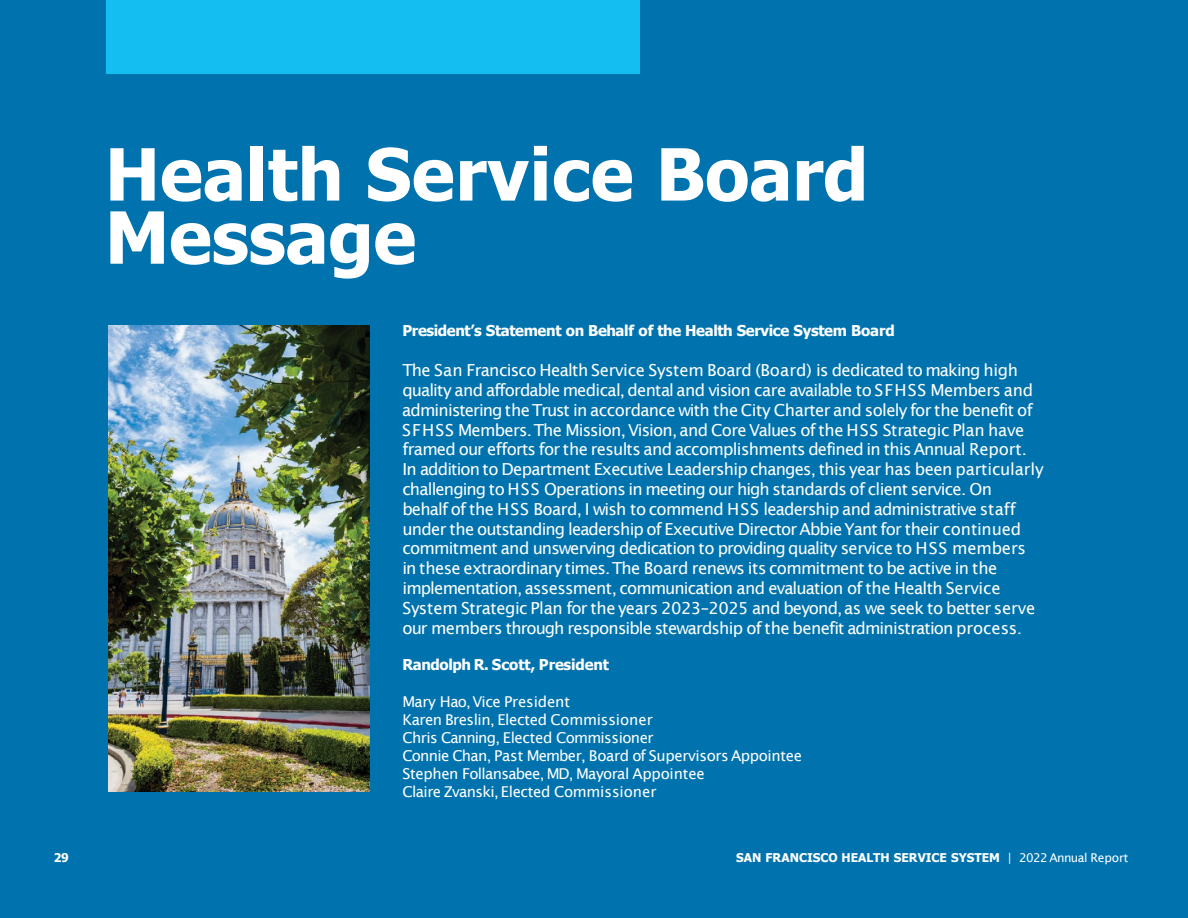
<style>
.page{position:relative;width:1188px;height:918px;background:#0073ae}
.page>*{position:absolute;margin:0;border:0;box-sizing:border-box;transform-origin:0 0}
.t1{font:700 72px/63.2px "Tahoma";color:#fff}
.t2{font:16.5px/19.8px "Lucida Sans";letter-spacing:-.045em;color:#fff}
.t3{font:15px/18px "Lucida Sans";letter-spacing:-.025em;color:#fff}
.t4{font:700 15px "Tahoma";letter-spacing:-.025em;color:#fff}
.t5{font:700 12px "Tahoma";letter-spacing:-.005em;color:#fff}
.s1{font-size:15px}
.s2{font-family:"Lucida Sans";font-weight:400}
</style>
<div class="page">
<img style="left:108px;top:325px;width:261px;height:467px">
<div style="left:107px;top:0;width:533px;height:73px;background:#14bef0"></div>
<h2 class="t1" style="left:105px;top:146px;width:765px">Health Service Board<br>Message</h2>
<p class="t4" style="left:402px;top:320px;width:494px">President’s Statement on Behalf of the Health Service System Board</p>
<p class="t2" style="left:402px;top:360px;width:643px">The San Francisco Health Service System Board (Board) is dedicated to making high quality and affordable medical, dental and vision care available to SFHSS Members and administering the Trust in accordance with the City Charter and solely for the benefit of SFHSS Members.The Mission, Vision, and Core Values of the HSS Strategic Plan have framed our efforts for the results and accomplishments defined in this Annual Report.<br>In addition to Department Executive Leadership changes, this year has been particularly challenging to HSS Operations in meeting our high standards of client service. On<br>behalf of the HSS Board, I wish to commend HSS leadership and administrative staff under the outstanding leadership of Executive Director Abbie Yant for their continued commitment and unswerving dedication to providing quality service to HSS members in these extraordinary times.The Board renews its commitment to be active in the implementation, assessment, communication and evaluation of the Health Service System Strategic Plan for the years 2023–2025 and beyond,as we seek to better serve our members through responsible stewardship of the benefit administration process<span class="s1">.</span></p>
<p class="t4" style="left:402px;top:654px;width:208px">Randolph R. Scott, President</p>
<p class="t3" style="left:402px;top:692px;width:169px">Mary Hao,Vice President</p>
<p class="t3" style="left:402px;top:710px;width:253px">Karen Breslin, Elected Commissioner<br>Chris Canning, Elected Commissioner</p>
<p class="t3" style="left:402px;top:746px;width:401px">Connie Chan, Past Member, Board of Supervisors Appointee<br>Stephen Follansabee, MD, Mayoral Appointee</p>
<p class="t3" style="left:402px;top:782px;width:256px">Claire Zvanski, Elected Commissioner</p>
<p class="t5" style="left:54px;top:849px;width:17px">29</p>
<p class="t5" style="left:736px;top:849px;width:394px">SAN FRANCISCO HEALTH SERVICE SYSTEM <span class="s2">| 2022Annual Report</span></p>
</div>
